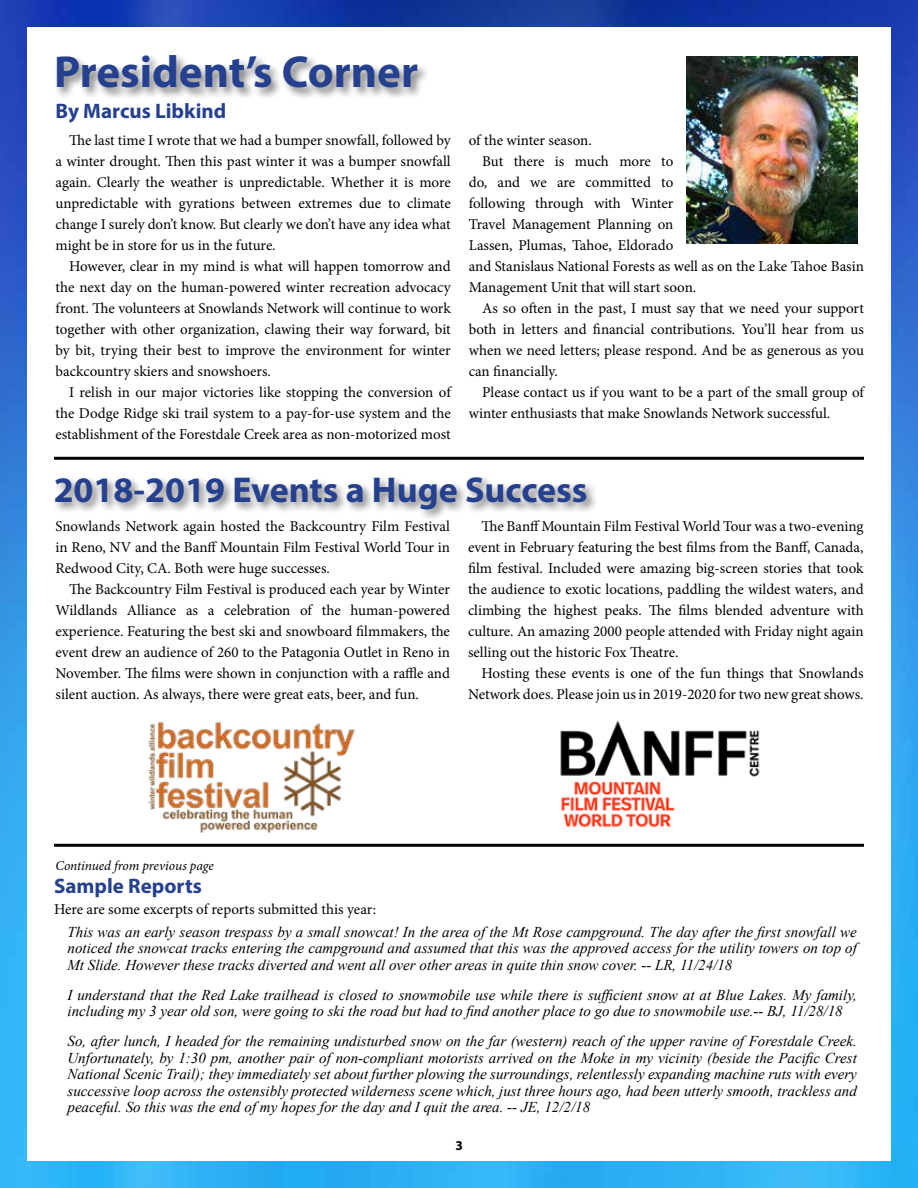
<style>
.page{position:relative;width:918px;height:1188px;background:#fff}
.page>*{position:absolute;margin:0;border:0;box-sizing:border-box;transform-origin:0 0}
.t1{font:700 45px "Myriad Pro";color:#25408f}
.t2{font:700 36px "Myriad Pro";color:#25408f}
.t3{font:700 21px "Myriad Pro";color:#25408f}
.t4{font:15px/21px "Minion Pro";letter-spacing:-.005em;color:#000;text-align:justify}
.t5{font:italic 15px/16.5px "Times New Roman";color:#000;text-align:justify}
.t6{font:italic 13.5px "Minion Pro";letter-spacing:-.01em;color:#000}
.t7{font:700 13.5px "Myriad Pro";color:#000}
</style>
<div class="page">
<img style="left:0;top:0;width:918px;height:1188px">
<div style="left:27px;top:27px;width:864px;height:1134px;background:#fff"></div>
<div style="left:54px;top:53px;width:376px;height:47px;background:#000;opacity:.5"></div>
<hr style="left:54px;top:457px;width:810px;height:3px;background:#000">
<hr style="left:54px;top:844px;width:810px;height:3px;background:#000">
<img style="left:687px;top:57px;width:171px;height:187px">
<div style="left:53px;top:474px;width:545px;height:48px;background:#000;opacity:.5"></div>
<img style="left:560px;top:721px;width:200px;height:107px">
<img style="left:148px;top:721px;width:207px;height:112px">
<h1 class="t1" style="left:54px;top:43px;width:366px">President’s Corner</h1>
<h3 class="t3" style="left:56px;top:97px;width:172px">By Marcus Libkind</h3>
<p class="t4" style="left:56px;top:129px;width:397px;text-indent:14px">The last time I wrote that we had a bumper snowfall, followed by a winter drought. Then this past winter it was a bumper snowfall again. Clearly the weather is unpredictable. Whether it is more unpredictable with gyrations between extremes due to climate change I surely don’t know. But clearly we don’t have any idea what might be in store for us in the future.</p>
<p class="t4" style="left:56px;top:255px;width:397px;text-indent:14px">However, clear in my mind is what will happen tomorrow and the next day on the human-powered winter recreation advocacy front. The volunteers at Snowlands Network will continue to work together with other organization, clawing their way forward, bit by bit, trying their best to improve the environment for winter backcountry skiers and snowshoers.</p>
<p class="t4" style="left:56px;top:381px;width:397px;text-indent:14px">I relish in our major victories like stopping the conversion of the Dodge Ridge ski trail system to a pay-for-use system and the establishment of the Forestdale Creek area as non-motorized most</p>
<p class="t4" style="left:469px;top:129px;width:125px">of the winter season.</p>
<p class="t4" style="left:482px;top:150px;width:193px">But there is much more to</p>
<p class="t4" style="left:469px;top:171px;width:206px">do, and we are committed to</p>
<p class="t4" style="left:469px;top:192px;width:206px">following through with Winter</p>
<p class="t4" style="left:469px;top:213px;width:206px">Travel Management Planning on</p>
<p class="t4" style="left:469px;top:234px;width:206px">Lassen, Plumas, Tahoe, Eldorado</p>
<p class="t4" style="left:469px;top:255px;width:397px">and Stanislaus National Forests as well as on the Lake Tahoe Basin</p>
<p class="t4" style="left:469px;top:276px;width:229px">Management Unit that will start soon.</p>
<p class="t4" style="left:482px;top:297px;width:383px">As so often in the past, I must say that we need your support</p>
<p class="t4" style="left:469px;top:318px;width:397px">both in letters and financial contributions. You’ll hear from us</p>
<p class="t4" style="left:469px;top:339px;width:397px">when we need letters; please respond. And be as generous as you</p>
<p class="t4" style="left:469px;top:360px;width:91px">can financially.</p>
<p class="t4" style="left:482px;top:381px;width:383px">Please contact us if you want to be a part of the small group of</p>
<p class="t4" style="left:469px;top:402px;width:363px">winter enthusiasts that make Snowlands Network successful.</p>
<h2 class="t2" style="left:54px;top:467px;width:535px">2018-2019 Events a Huge Success</h2>
<p class="t4" style="left:468px;top:516px;width:397px;text-indent:14px">The Banff Mountain Film Festival World Tour was a two-evening event in February featuring the best films from the Banff, Canada, film festival. Included were amazing big-screen stories that took the audience to exotic locations, paddling the wildest waters, and climbing the highest peaks. The films blended adventure with culture. An amazing 2000 people attended with Friday night again selling out the historic Fox Theatre.</p>
<p class="t4" style="left:468px;top:663px;width:397px;text-align:right">Hosting these events is one of the fun things that Snowlands<br>Network does. Please join us in 2019-2020 for two new great shows.</p>
<p class="t4" style="left:56px;top:516px;width:396px">Snowlands Network again hosted the Backcountry Film Festival in Reno, NV and the Banff Mountain Film Festival World Tour in Redwood City, CA. Both were huge successes.</p>
<p class="t4" style="left:56px;top:579px;width:396px;text-indent:14px">The Backcountry Film Festival is produced each year by Winter Wildlands Alliance as a celebration of the human-powered experience. Featuring the best ski and snowboard filmmakers, the event drew an audience of 260 to the Patagonia Outlet in Reno in November. The films were shown in conjunction with a raffle and silent auction. As always, there were great eats, beer, and fun.</p>
<p class="t6" style="left:56px;top:857px;width:160px">Continued from previous page</p>
<h3 class="t3" style="left:54px;top:872px;width:149px">Sample Reports</h3>
<p class="t4" style="left:54px;top:898px;width:324px">Here are some excerpts of reports submitted this year:</p>
<p class="t5" style="left:68px;top:923px;width:791px">This was an early season trespass by a small snowcat! In the area of the Mt Rose campground. The day after the first snowfall we noticed the snowcat tracks entering the campground and assumed that this was the approved access for the utility towers on top of Mt Slide. However these tracks diverted and went all over other areas in quite thin snow cover. -- LR, 11/24/18</p>
<p class="t5" style="left:68px;top:986px;width:791px">I understand that the Red Lake trailhead is closed to snowmobile use while there is sufficient snow at at Blue Lakes. My family, including my 3 year old son, were going to ski the road but had to find another place to go due to snowmobile use.-- BJ, 11/28/18</p>
<p class="t5" style="left:68px;top:1033px;width:791px">So, after lunch, I headed for the remaining undisturbed snow on the far (western) reach of the upper ravine of Forestdale Creek.<br>Unfortunately, by 1:30 pm, another pair of non-compliant motorists arrived on the Moke in my vicinity (beside the Pacific Crest National Scenic Trail); they immediately set about further plowing the surroundings, relentlessly expanding machine ruts with every successive loop across the ostensibly protected wilderness scene which, just three hours ago, had been utterly smooth, trackless and peaceful. So this was the end of my hopes for the day and I quit the area. -- JE, 12/2/18</p>
<p class="t7" style="left:455px;top:1137px;width:9px">3</p>
</div>
